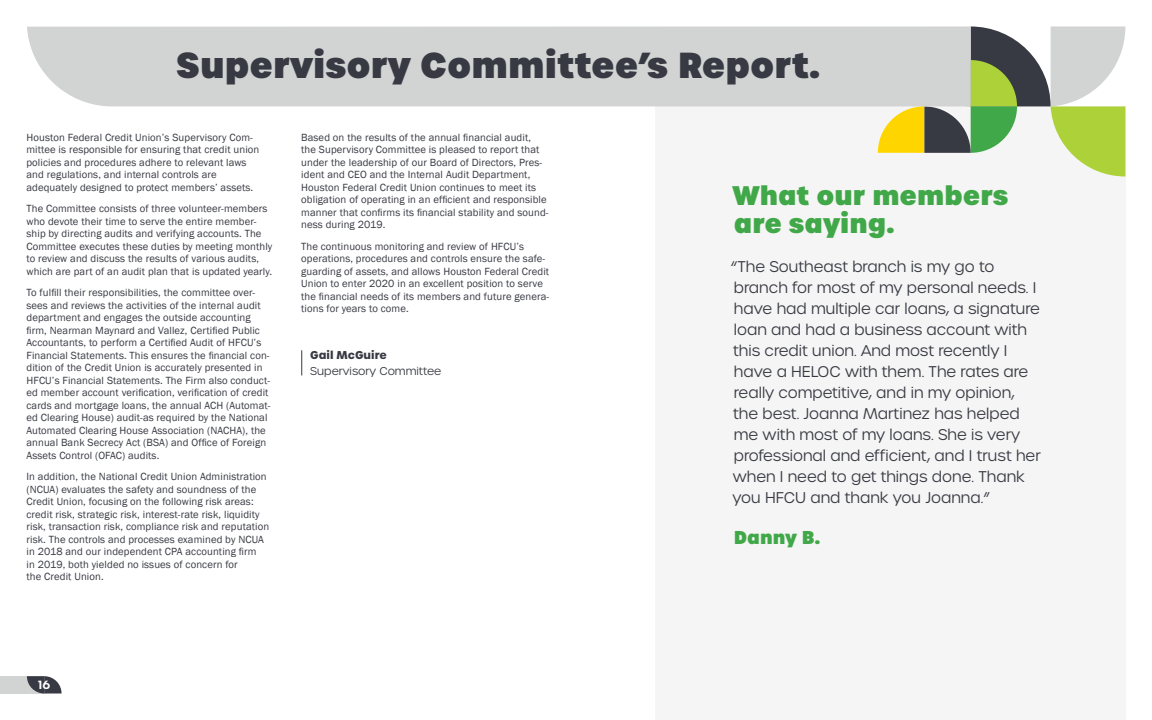
<style>
.page{position:relative;width:1152px;height:720px;background:#fff}
.page>*{position:absolute;margin:0;border:0;box-sizing:border-box;transform-origin:0 0}
.t1{font:800 35px "Urbane";color:#373a42}
.t2{font:800 26px/28px "Urbane";color:#41a849}
.t3{font:800 18px "Urbane";color:#41a849}
.t4{font:300 15px/21px "Urbane";color:#383a43}
.t5{font:600 11.5px "Urbane";color:#fff}
.t6{font:300 11px "Urbane";color:#383a43}
.t7{font:700 11px "Urbane";color:#383a43}
.t8{font:10.7px/12.5px "Franklin Gothic";letter-spacing:.01em;color:#383a43}
</style>
<div class="page">
<div style="left:655px;top:106px;width:470px;height:614px;background:#f6f5f5"></div>
<div style="left:27px;top:26px;width:851px;height:80px;background:#d2d3d3"></div>
<svg style="left:878px;top:26px;width:247px;height:150px"></svg>
<svg style="left:301px;top:350px;width:1px;height:25px"></svg>
<div style="left:0;top:676px;width:44px;height:18px;background:#d2d3d3"></div>
<svg style="left:27px;top:676px;width:35px;height:18px"></svg>
<h1 class="t1" style="left:176px;top:40px;width:646px">Supervisory Committee’s Report.</h1>
<p class="t8" style="left:26px;top:131px;width:234px">Houston Federal Credit Union’s Supervisory Com&shy;mittee is responsible for ensuring that credit union policies and procedures adhere to relevant laws and regulations, and internal controls are adequately designed to protect members’ assets.</p>
<p class="t8" style="left:26px;top:203px;width:247px">The Committee consists of three volunteer-members who devote their time to serve the entire member&shy;ship by directing audits and verifying accounts. The Committee executes these duties by meeting monthly to review and discuss the results of various audits, which are part of an audit plan that is updated yearly.</p>
<p class="t8" style="left:26px;top:287px;width:246px">To fulfill their responsibilities, the committee over&shy;sees and reviews the activities of the internal audit department and engages the outside accounting firm, Nearman Maynard and Vallez, Certified Public Accountants, to perform a Certified Audit of HFCU’s Financial Statements. This ensures the financial con&shy;dition of the Credit Union is accurately presented in HFCU’s Financial Statements. The Firm also conduct&shy;ed member account verification, verification of credit cards and mortgage loans, the annual ACH (Automat&shy;ed Clearing House) audit-as required by the National Automated Clearing House Association (NACHA), the annual Bank Secrecy Act (BSA) and Office of Foreign Assets Control (OFAC) audits.</p>
<p class="t8" style="left:26px;top:471px;width:244px">In addition, the National Credit Union Administration (NCUA) evaluates the safety and soundness of the Credit Union, focusing on the following risk areas: credit risk, strategic risk, interest-rate risk, liquidity risk, transaction risk, compliance risk and reputation risk. The controls and processes examined by NCUA in 2018 and our independent CPA accounting firm<br>in 2019, both yielded no issues of concern for<br>the Credit Union.</p>
<p class="t8" style="left:301px;top:131px;width:249px">Based on the results of the annual financial audit, the Supervisory Committee is pleased to report that under the leadership of our Board of Directors, Pres&shy;ident and CEO and the Internal Audit Department, Houston Federal Credit Union continues to meet its obligation of operating in an efficient and responsible manner that confirms its financial stability and sound&shy;ness during 2019.</p>
<p class="t8" style="left:301px;top:240px;width:249px">The continuous monitoring and review of HFCU’s operations, procedures and controls ensure the safe&shy;guarding of assets, and allows Houston Federal Credit Union to enter 2020 in an excellent position to serve the financial needs of its members and future genera&shy;tions for years to come.</p>
<p class="t7" style="left:310px;top:347px;width:78px">Gail McGuire</p>
<p class="t6" style="left:310px;top:364px;width:133px">Supervisory Committee</p>
<p class="t5" style="left:38px;top:677px;width:14px">16</p>
<h2 class="t2" style="left:732px;top:182px;width:278px">What our members are saying.</h2>
<p class="t4" style="left:731px;top:256px;width:312px">“The Southeast branch is my go to branch for most of my personal needs. I have had multiple car loans, a signature loan and had a business account with this credit union. And most recently I have a HELOC with them. The rates are really competitive, and in my opinion,<br>the best. Joanna Martinez has helped me with most of my loans. She is very professional and efficient, and I trust her when I need to get things done. Thank you HFCU and thank you Joanna.”</p>
<h3 class="t3" style="left:734px;top:525px;width:88px">Danny B.</h3>
</div>
